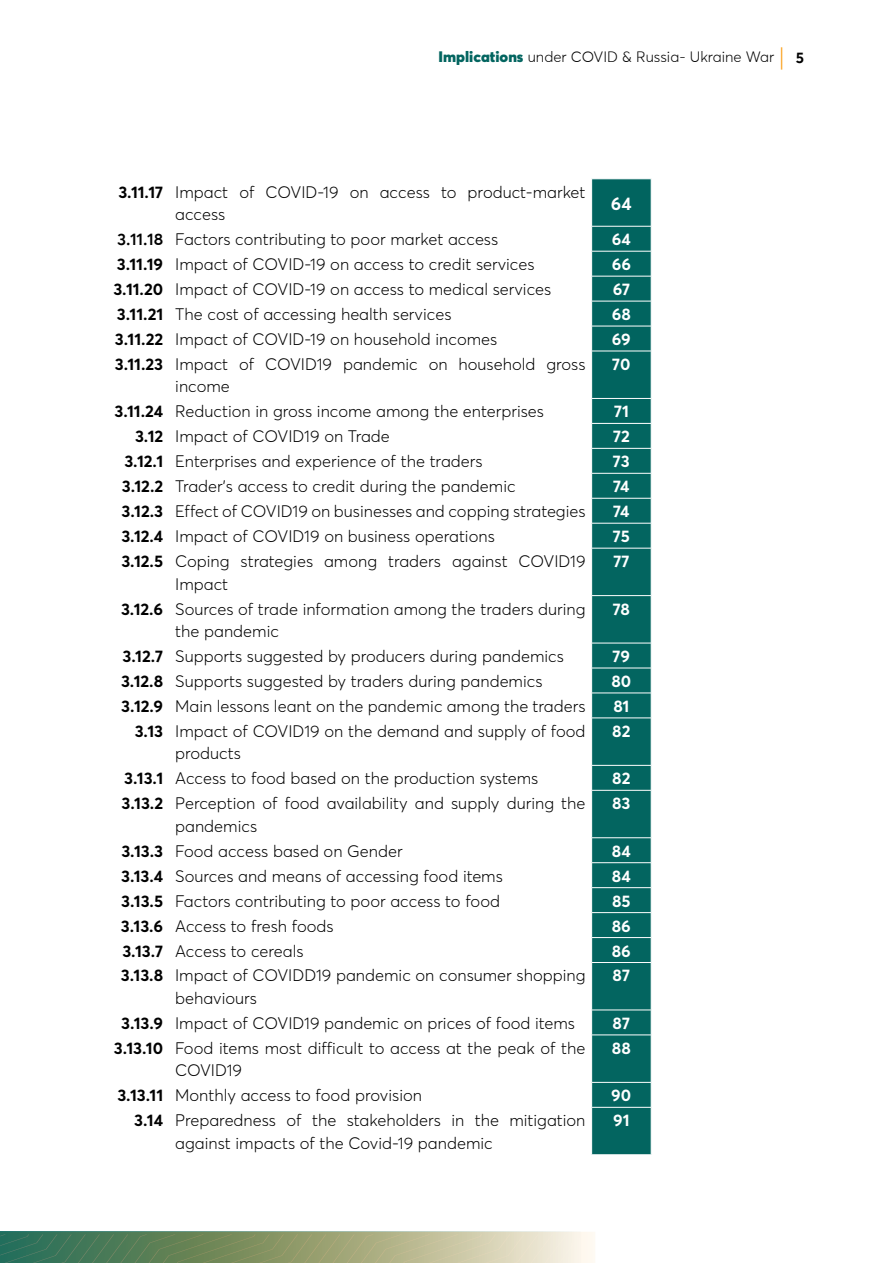
<style>
.page{position:relative;width:893px;height:1263px;background:#fff}
.page>*{position:absolute;margin:0;border:0;box-sizing:border-box;transform-origin:0 0}
.t1{font:700 18px "Averta";color:#fff}
.t2{font:300 16.5px/22.5px "Averta";color:#010101}
.t3{font:700 16.5px "Averta";color:#fff}
.t4{font:300 15px "Averta Std";color:#010101}
.t5{font:700 15px "Averta Std";color:#010101}
.s1{font-family:"Averta";font-weight:900;color:#036560}
.s2{font-weight:700}
.s3{font-family:"Averta Std";font-weight:600}
</style>
<div class="page">
<svg style="left:781px;top:47px;width:1px;height:23px"></svg>
<svg style="left:0;top:1232px;width:595px;height:31px;background:#91a380"></svg>
<svg style="left:591px;top:179px;width:61px;height:976px;background:#136e6a"></svg>
<hr style="left:591px;top:1107px;width:60px;height:1px;background:#fff">
<hr style="left:591px;top:1107px;width:1px;height:47px;background:#fff">
<hr style="left:651px;top:1107px;width:1px;height:47px;background:#fff">
<hr style="left:591px;top:1154px;width:60px;height:1px;background:#fff">
<p class="t4" style="left:438px;top:47px;width:337px"><span class="s1">Implications</span> under COVID &amp; Russia- Ukraine War</p>
<p class="t5" style="left:796px;top:48px;width:10px">5</p>
<p class="t2" style="left:175px;top:181px;width:412px;text-indent:-57px"><span class="s2">3.11.17</span> Impact of COVID-19 on access to product-market access</p>
<p class="t1" style="left:611px;top:192px;width:22px">64</p>
<p class="t2" style="left:117px;top:228px;width:383px"><span class="s3">3.11.18</span> Factors contributing to poor market access</p>
<p class="t3" style="left:612px;top:229px;width:21px">64</p>
<p class="t2" style="left:117px;top:253px;width:419px"><span class="s2">3.11.19</span> Impact of COVID-19 on access to credit services</p>
<p class="t3" style="left:612px;top:254px;width:21px">66</p>
<p class="t2" style="left:113px;top:278px;width:440px"><span class="s2">3.11.20</span> Impact of COVID-19 on access to medical services</p>
<p class="t3" style="left:613px;top:279px;width:19px">67</p>
<p class="t2" style="left:117px;top:303px;width:336px"><span class="s2">3.11.21</span> The cost of accessing health services</p>
<p class="t3" style="left:612px;top:304px;width:21px">68</p>
<p class="t2" style="left:115px;top:328px;width:384px"><span class="s2">3.11.22</span> Impact of COVID-19 on household incomes</p>
<p class="t3" style="left:612px;top:329px;width:20px">69</p>
<p class="t2" style="left:175px;top:353px;width:412px;text-indent:-60px"><span class="s2">3.11.23</span> Impact of COVID19 pandemic on household gross income</p>
<p class="t3" style="left:612px;top:354px;width:20px">70</p>
<p class="t2" style="left:114px;top:400px;width:431px"><span class="s2">3.11.24</span> Reduction in gross income among the enterprises</p>
<p class="t3" style="left:614px;top:401px;width:16px">71</p>
<p class="t2" style="left:135px;top:425px;width:256px"><span class="s2">3.12</span> Impact of COVID19 on Trade</p>
<p class="t3" style="left:613px;top:426px;width:18px">72</p>
<p class="t2" style="left:124px;top:450px;width:360px"><span class="s2">3.12.1</span> Enterprises and experience of the traders</p>
<p class="t3" style="left:613px;top:451px;width:18px">73</p>
<p class="t2" style="left:122px;top:475px;width:395px"><span class="s2">3.12.2</span> Trader’s access to credit during the pandemic</p>
<p class="t3" style="left:613px;top:476px;width:18px">74</p>
<p class="t2" style="left:122px;top:500px;width:466px"><span class="s2">3.12.3</span> Effect of COVID19 on businesses and copping strategies</p>
<p class="t3" style="left:613px;top:501px;width:18px">74</p>
<p class="t2" style="left:121px;top:525px;width:375px"><span class="s2">3.12.4</span> Impact of COVID19 on business operations</p>
<p class="t3" style="left:613px;top:526px;width:19px">75</p>
<p class="t2" style="left:175px;top:550px;width:412px;text-indent:-54px"><span class="s2">3.12.5</span> Coping strategies among traders against COVID19<br>Impact</p>
<p class="t3" style="left:613px;top:551px;width:18px">77</p>
<p class="t2" style="left:175px;top:597px;width:412px;text-indent:-54px"><span class="s2">3.12.6</span> Sources of trade information among the traders during the pandemic</p>
<p class="t3" style="left:613px;top:598px;width:19px">78</p>
<p class="t2" style="left:123px;top:645px;width:443px"><span class="s2">3.12.7</span> Supports suggested by producers during pandemics</p>
<p class="t3" style="left:613px;top:646px;width:19px">79</p>
<p class="t2" style="left:121px;top:670px;width:423px"><span class="s2">3.12.8</span> Supports suggested by traders during pandemics</p>
<p class="t3" style="left:611px;top:671px;width:21px">80</p>
<p class="t2" style="left:121px;top:695px;width:466px"><span class="s2">3.12.9</span> Main lessons leant on the pandemic among the traders</p>
<p class="t3" style="left:613px;top:695px;width:17px">81</p>
<p class="t2" style="left:175px;top:720px;width:412px;text-indent:-40px"><span class="s2">3.13</span> Impact of COVID19 on the demand and supply of food products</p>
<p class="t3" style="left:612px;top:720px;width:20px">82</p>
<p class="t2" style="left:124px;top:767px;width:415px"><span class="s2">3.13.1</span> Access to food based on the production systems</p>
<p class="t3" style="left:612px;top:768px;width:20px">82</p>
<p class="t2" style="left:175px;top:792px;width:412px;text-indent:-54px"><span class="s2">3.13.2</span> Perception of food availability and supply during the pandemics</p>
<p class="t3" style="left:612px;top:793px;width:20px">83</p>
<p class="t2" style="left:121px;top:839px;width:283px"><span class="s2">3.13.3</span> Food access based on Gender</p>
<p class="t3" style="left:612px;top:840px;width:20px">84</p>
<p class="t2" style="left:121px;top:864px;width:383px"><span class="s2">3.13.4</span> Sources and means of accessing food items</p>
<p class="t3" style="left:612px;top:865px;width:20px">84</p>
<p class="t2" style="left:121px;top:889px;width:380px"><span class="s2">3.13.5</span> Factors contributing to poor access to food</p>
<p class="t3" style="left:612px;top:890px;width:20px">85</p>
<p class="t2" style="left:121px;top:914px;width:214px"><span class="s2">3.13.6</span> Access to fresh foods</p>
<p class="t3" style="left:612px;top:915px;width:21px">86</p>
<p class="t2" style="left:122px;top:939px;width:183px"><span class="s2">3.13.7</span> Access to cereals</p>
<p class="t3" style="left:612px;top:940px;width:21px">86</p>
<p class="t2" style="left:175px;top:964px;width:412px;text-indent:-54px"><span class="s2">3.13.8</span> Impact of COVIDD19 pandemic on consumer shopping behaviours</p>
<p class="t3" style="left:613px;top:965px;width:19px">87</p>
<p class="t2" style="left:121px;top:1012px;width:455px"><span class="s2">3.13.9</span> Impact of COVID19 pandemic on prices of food items</p>
<p class="t3" style="left:613px;top:1012px;width:19px">87</p>
<p class="t2" style="left:175px;top:1037px;width:412px;text-indent:-61px"><span class="s2">3.13.10</span> Food items most difficult to access at the peak of the<br>COVID19</p>
<p class="t3" style="left:612px;top:1037px;width:20px">88</p>
<p class="t2" style="left:117px;top:1084px;width:306px"><span class="s2">3.13.11</span> Monthly access to food provision</p>
<p class="t3" style="left:611px;top:1085px;width:22px">90</p>
<p class="t2" style="left:175px;top:1109px;width:412px;text-indent:-41px"><span class="s2">3.14</span> Preparedness of the stakeholders in the mitigation against impacts of the Covid-19 pandemic</p>
<p class="t3" style="left:613px;top:1110px;width:18px">91</p>
</div>
